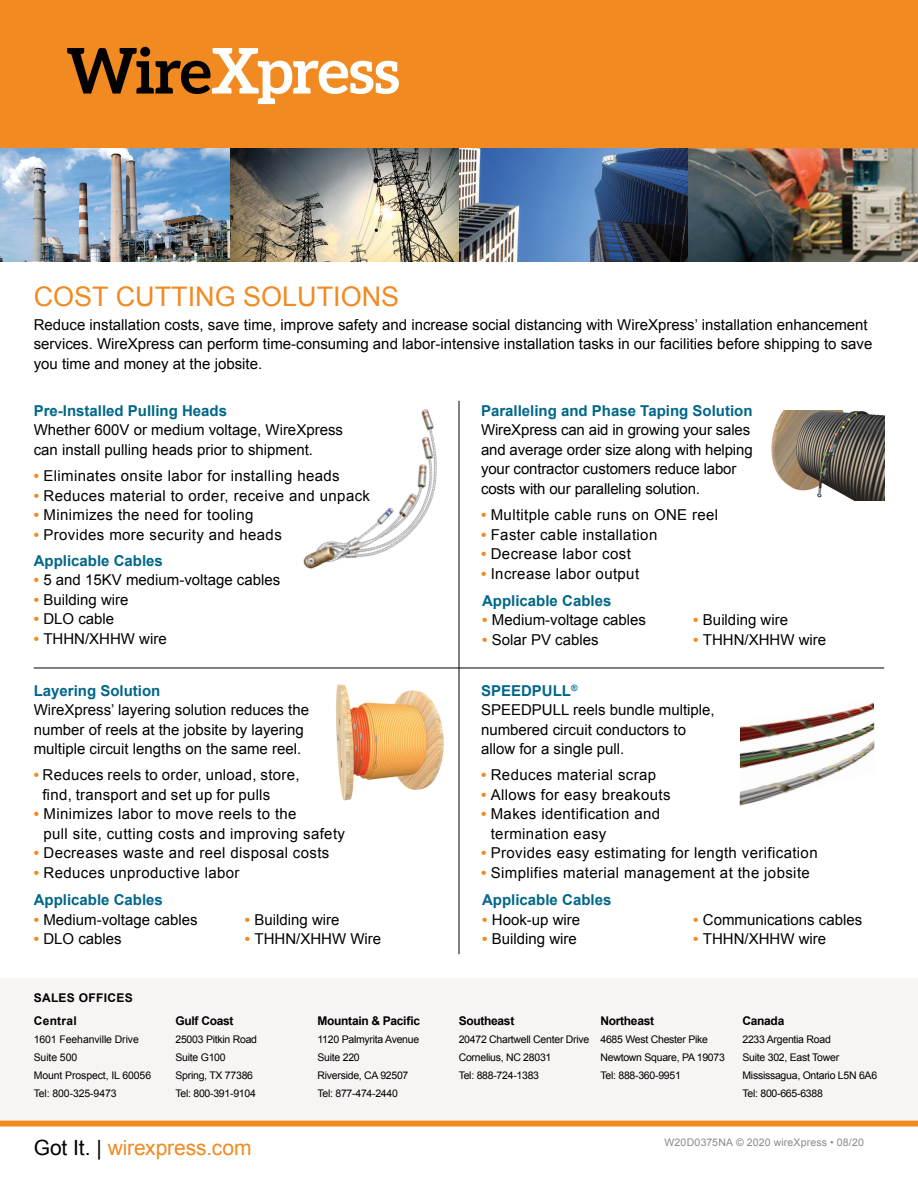
<style>
.page{position:relative;width:918px;height:1188px;background:#fff}
.page>*{position:absolute;margin:0;border:0;box-sizing:border-box;transform-origin:0 0}
.t1{font:27px "Arial";color:#f18a21}
.t2{font:21px "Arial";letter-spacing:-.005em;color:#f18a21}
.t3{font:15px/19.5px "Arial";color:#000}
.t4{font:15px/19.5px "Arial";letter-spacing:.025em;color:#000}
.t5{font:700 15px "Arial";color:#006789}
.t6{font:15px/19.5px "Arial";letter-spacing:.02em;color:#000}
.t7{font:700 12px "Arial";letter-spacing:-.025em;color:#000}
.t8{font:700 12px/23.1px "Arial";letter-spacing:.025em;color:#000}
.t9{font:10.5px/18px "Arial";letter-spacing:-.025em;color:#000}
.t10{font:10.5px "Arial";letter-spacing:.02em;color:#888a8b}
.s1{font-weight:700;color:#f18a21}
.s2{color:#000}
.s3{font-weight:700;color:#006789}
</style>
<div class="page">
<div style="left:0;top:1121px;width:918px;height:6px;background:#f18a21"></div>
<img style="left:336px;top:680px;width:123px;height:123px">
<div style="left:0;top:978px;width:918px;height:142px;background:#f7f4f3"></div>
<img style="left:303px;top:402px;width:156px;height:201px">
<div style="left:0;top:0;width:918px;height:148px;background:#f18a21"></div>
<svg style="left:67px;top:47px;width:332px;height:57px"></svg>
<img style="left:459px;top:148px;width:230px;height:113px">
<img style="left:689px;top:148px;width:229px;height:113px">
<img style="left:230px;top:148px;width:229px;height:113px">
<img style="left:0;top:148px;width:230px;height:113px">
<hr style="left:459px;top:401px;width:1px;height:553px;background:#000">
<hr style="left:34px;top:668px;width:850px;height:1px;background:#000">
<img style="left:771px;top:411px;width:113px;height:90px">
<img style="left:740px;top:703px;width:135px;height:103px">
<h1 class="t1" style="left:34px;top:278px;width:367px">COST CUTTING SOLUTIONS</h1>
<p class="t3" style="left:34px;top:315px;width:840px">Reduce installation costs, save time, improve safety and increase social distancing with WireXpress’ installation enhancement services. WireXpress can perform time-consuming and labor-intensive installation tasks in our facilities before shipping to save you time and money at the jobsite.</p>
<p class="t5" style="left:34px;top:401px;width:195px">Pre-Installed Pulling Heads</p>
<p class="t3" style="left:34px;top:421px;width:311px">Whether 600V or medium voltage, WireXpress can install pulling heads prior to shipment.</p>
<p class="t4" style="left:34px;top:466px;width:307px"><span class="s1">•</span> Eliminates onsite labor for installing heads</p>
<p class="t4" style="left:34px;top:486px;width:338px"><span class="s1">•</span> Reduces material to order, receive and unpack</p>
<p class="t4" style="left:34px;top:505px;width:221px"><span class="s1">•</span> Minimizes the need for tooling</p>
<p class="t4" style="left:34px;top:525px;width:250px"><span class="s1">•</span> Provides more security and heads</p>
<p class="t5" style="left:34px;top:551px;width:131px">Applicable Cables</p>
<p class="t3" style="left:34px;top:570px;width:248px"><span class="s1">•</span> 5 and 15KV medium-voltage cables</p>
<p class="t3" style="left:34px;top:590px;width:96px"><span class="s1">•</span> Building wire</p>
<p class="t3" style="left:34px;top:609px;width:82px"><span class="s1">•</span> DLO cable</p>
<p class="t3" style="left:34px;top:629px;width:135px"><span class="s1">•</span> THHN/XHHW wire</p>
<p class="t5" style="left:34px;top:681px;width:128px">Layering Solution</p>
<p class="t3" style="left:34px;top:700px;width:277px">WireXpress’ layering solution reduces the number of reels at the jobsite by layering multiple circuit lengths on the same reel.</p>
<p class="t6" style="left:43px;top:766px;width:259px;text-indent:-9px"><span class="s1">•</span> Reduces reels to order, unload, store, find, transport and set up for pulls</p>
<p class="t4" style="left:43px;top:805px;width:303px;text-indent:-10px"><span class="s1">•</span> Minimizes labor to move reels to the<br>pull site, cutting costs and improving safety</p>
<p class="t4" style="left:34px;top:844px;width:297px"><span class="s1">•</span> Decreases waste and reel disposal costs</p>
<p class="t4" style="left:34px;top:863px;width:207px"><span class="s1">•</span> Reduces unproductive labor</p>
<p class="t5" style="left:34px;top:890px;width:131px">Applicable Cables</p>
<p class="t3" style="left:34px;top:910px;width:165px"><span class="s1">•</span> Medium-voltage cables</p>
<p class="t3" style="left:34px;top:929px;width:90px"><span class="s1">•</span> DLO cables</p>
<p class="t3" style="left:245px;top:910px;width:96px"><span class="s1">•</span> Building wire</p>
<p class="t3" style="left:245px;top:929px;width:138px"><span class="s1">•</span> THHN/XHHW Wire</p>
<p class="t8" style="left:34px;top:986px;width:100px">SALES OFFICES<br>Central</p>
<p class="t9" style="left:34px;top:1030px;width:119px">1601 Feehanville Drive<br>Suite 500<br>Mount Prospect, IL 60056<br>Tel: 800-325-9473</p>
<p class="t7" style="left:176px;top:1013px;width:59px">Gulf Coast</p>
<p class="t9" style="left:176px;top:1030px;width:83px">25003 Pitkin Road<br>Suite G100<br>Spring, TX 77386<br>Tel: 800-391-9104</p>
<h2 class="t2" style="left:34px;top:1134px;width:219px"><span class="s2">Got It. |</span> wirexpress.com</h2>
<p class="t7" style="left:318px;top:1013px;width:104px">Mountain &amp; Pacific</p>
<p class="t9" style="left:318px;top:1030px;width:103px">1120 Palmyrita Avenue<br>Suite 220<br>Riverside, CA 92507<br>Tel: 877-474-2440</p>
<p class="t5" style="left:481px;top:401px;width:273px">Paralleling and Phase Taping Solution</p>
<p class="t3" style="left:481px;top:421px;width:273px">WireXpress can aid in growing your sales and average order size along with helping your contractor customers reduce labor costs with our paralleling solution.</p>
<p class="t4" style="left:481px;top:505px;width:239px"><span class="s1">•</span> Multitple cable runs on ONE reel</p>
<p class="t4" style="left:481px;top:525px;width:178px"><span class="s1">•</span> Faster cable installation</p>
<p class="t4" style="left:481px;top:544px;width:151px"><span class="s1">•</span> Decrease labor cost</p>
<p class="t4" style="left:481px;top:564px;width:160px"><span class="s1">•</span> Increase labor output</p>
<p class="t5" style="left:482px;top:591px;width:131px">Applicable Cables</p>
<p class="t3" style="left:482px;top:610px;width:165px"><span class="s1">•</span> Medium-voltage cables</p>
<p class="t3" style="left:482px;top:630px;width:118px"><span class="s1">•</span> Solar PV cables</p>
<p class="t3" style="left:693px;top:610px;width:96px"><span class="s1">•</span> Building wire</p>
<p class="t3" style="left:693px;top:630px;width:135px"><span class="s1">•</span> THHN/XHHW wire</p>
<p class="t3" style="left:481px;top:681px;width:235px"><span class="s3">SPEEDPULL</span><sup>®<br></sup>SPEEDPULL reels bundle multiple, numbered circuit conductors to allow for a single pull.</p>
<p class="t4" style="left:481px;top:766px;width:177px"><span class="s1">•</span> Reduces material scrap</p>
<p class="t4" style="left:481px;top:785px;width:191px"><span class="s1">•</span> Allows for easy breakouts</p>
<p class="t4" style="left:491px;top:805px;width:171px;text-indent:-10px"><span class="s1">•</span> Makes identification and termination easy</p>
<p class="t4" style="left:481px;top:844px;width:338px"><span class="s1">•</span> Provides easy estimating for length verification</p>
<p class="t4" style="left:481px;top:863px;width:330px"><span class="s1">•</span> Simplifies material management at the jobsite</p>
<p class="t5" style="left:482px;top:890px;width:131px">Applicable Cables</p>
<p class="t3" style="left:482px;top:910px;width:100px"><span class="s1">•</span> Hook-up wire</p>
<p class="t3" style="left:482px;top:929px;width:96px"><span class="s1">•</span> Building wire</p>
<p class="t3" style="left:693px;top:910px;width:170px"><span class="s1">•</span> Communications cables</p>
<p class="t3" style="left:693px;top:929px;width:135px"><span class="s1">•</span> THHN/XHHW wire</p>
<p class="t7" style="left:459px;top:1013px;width:57px">Southeast</p>
<p class="t9" style="left:459px;top:1030px;width:132px">20472 Chartwell Center Drive<br>Cornelius, NC 28031<br>Tel: 888-724-1383</p>
<p class="t7" style="left:600px;top:1013px;width:55px">Northeast</p>
<p class="t9" style="left:600px;top:1030px;width:126px">4685 West Chester Pike<br>Newtown Square, PA 19073<br>Tel: 888-360-9951</p>
<p class="t7" style="left:742px;top:1013px;width:43px">Canada</p>
<p class="t9" style="left:742px;top:1030px;width:136px">2233 Argentia Road<br>Suite 302, East Tower<br>Mississagua, Ontario L5N 6A6<br>Tel: 800-665-6388</p>
<p class="t10" style="left:664px;top:1136px;width:201px">W20D0375NA © 2020 wireXpress • 08/20</p>
</div>
